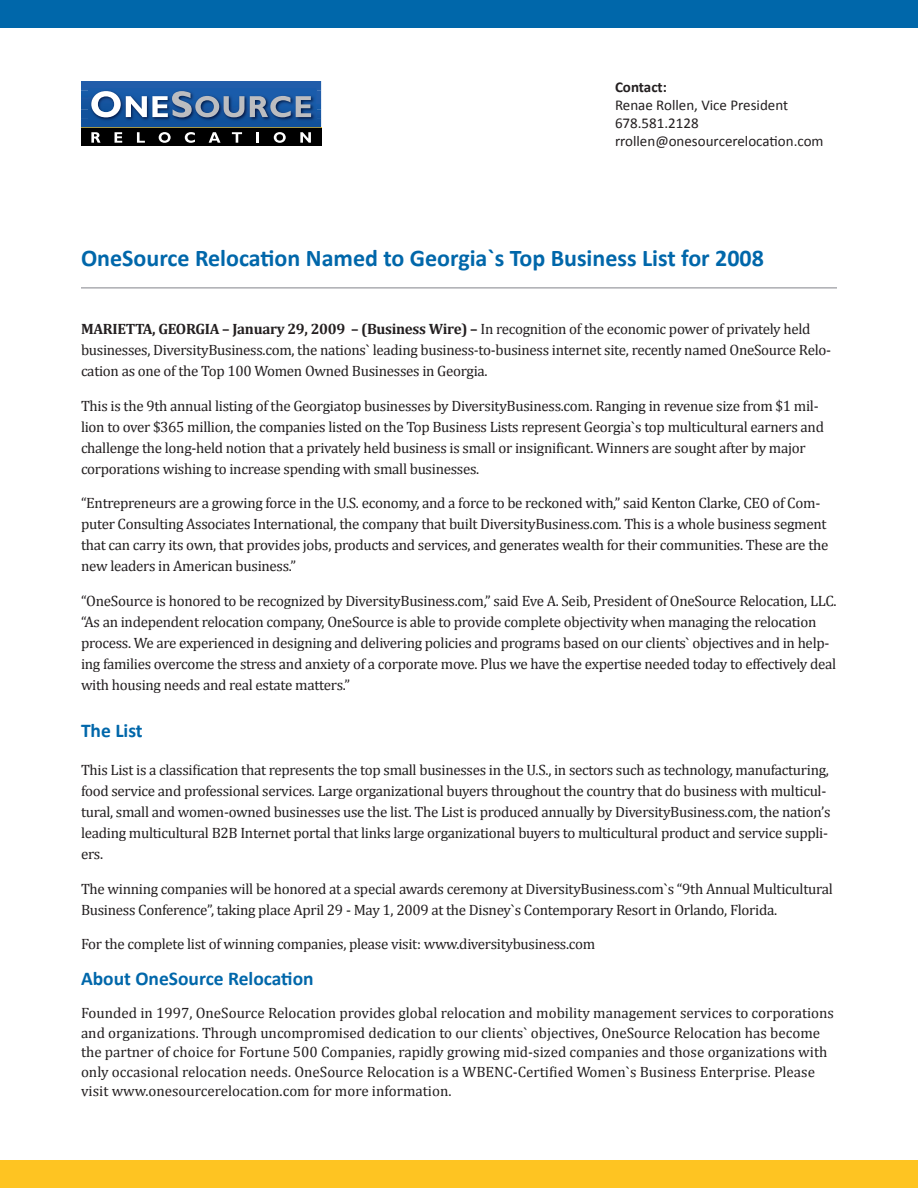
<style>
.page{position:relative;width:918px;height:1188px;background:#fff}
.page>*{position:absolute;margin:0;border:0;box-sizing:border-box;transform-origin:0 0}
.Headline{font:700 24px "Calibri";color:#0067aa}
.Paragraph{font:700 19.5px "Calibri";color:#0067aa}
.Heading{font:700 19.5px "Calibri";color:#0067aa}
.Paragraph-2{font:15px/21px "Cambria";letter-spacing:-.02em;color:#231f20}
.Paragraph-3{font:15px/19.5px "Cambria";color:#231f20}
.Info_Copy{font:15px/18px "Calibri";color:#231f20}
.s1{font-weight:700}
</style>
<div class="page">
<hr style="left:81px;top:287px;width:756px;height:2px;background:#acadb1">
<hr style="left:81px;top:127px;width:240px;height:1px;background:#f6bd16">
<img style="left:81px;top:81px;width:240px;height:46px">
<div style="left:81px;top:128px;width:240px;height:18px;background:#000"></div>
<img style="left:89px;top:88px;width:227px;height:35px">
<svg style="left:91px;top:91px;width:153px;height:26px"></svg>
<svg style="left:250px;top:96px;width:61px;height:21px"></svg>
<svg style="left:91px;top:132px;width:10px;height:11px"></svg>
<svg style="left:115px;top:132px;width:7px;height:11px"></svg>
<svg style="left:137px;top:132px;width:8px;height:11px"></svg>
<svg style="left:159px;top:132px;width:12px;height:11px"></svg>
<svg style="left:185px;top:132px;width:10px;height:11px"></svg>
<svg style="left:209px;top:132px;width:12px;height:11px"></svg>
<svg style="left:232px;top:132px;width:10px;height:11px"></svg>
<svg style="left:256px;top:132px;width:3px;height:11px"></svg>
<svg style="left:274px;top:132px;width:12px;height:11px"></svg>
<svg style="left:300px;top:132px;width:11px;height:11px"></svg>
<div style="left:0;top:0;width:918px;height:27px;background:#0067aa"></div>
<div style="left:0;top:1161px;width:918px;height:27px;background:#fec422"></div>
<p class="Info_Copy" style="left:615px;top:78px;width:210px"><span class="s1">Contact:<br></span>Renae Rollen, Vice President<br>678.581.2128 rrollen@onesourcerelocation.com</p>
<p class="Headline" style="left:81px;top:243px;width:684px">OneSource Relocation Named to Georgia`s Top Business List for 2008</p>
<p class="Paragraph-2" style="left:81px;top:319px;width:752px"><span class="s1">MARIETTA, GEORGIA – January 29, 2009 – (Business Wire) –</span> In recognition of the economic power of privately held businesses, DiversityBusiness.com, the nations` leading business-to-business internet site, recently named OneSource Relo&shy;cation as one of the Top 100 Women Owned Businesses in Georgia.</p>
<p class="Paragraph-2" style="left:81px;top:395px;width:744px">This is the 9th annual listing of the Georgiatop businesses by DiversityBusiness.com. Ranging in revenue size from $1 mil&shy;lion to over $365 million, the companies listed on the Top Business Lists represent Georgia`s top multicultural earners and challenge the long-held notion that a privately held business is small or insignificant. Winners are sought after by major corporations wishing to increase spending with small businesses.</p>
<p class="Paragraph-2" style="left:81px;top:493px;width:749px">“Entrepreneurs are a growing force in the U.S. economy, and a force to be reckoned with,” said Kenton Clarke, CEO of Com&shy;puter Consulting Associates International, the company that built DiversityBusiness.com. This is a whole business segment that can carry its own, that provides jobs, products and services, and generates wealth for their communities. These are the new leaders in American business.”</p>
<p class="Paragraph-2" style="left:81px;top:590px;width:757px">“OneSource is honored to be recognized by DiversityBusiness.com,” said Eve A. Seib, President of OneSource Relocation, LLC. “As an independent relocation company, OneSource is able to provide complete objectivity when managing the relocation process. We are experienced in designing and delivering policies and programs based on our clients` objectives and in help&shy;ing families overcome the stress and anxiety of a corporate move. Plus we have the expertise needed today to effectively deal with housing needs and real estate matters.”</p>
<p class="Heading" style="left:81px;top:718px;width:63px">The List</p>
<p class="Paragraph-2" style="left:81px;top:760px;width:751px">This List is a classification that represents the top small businesses in the U.S., in sectors such as technology, manufacturing, food service and professional services. Large organizational buyers throughout the country that do business with multicul&shy;tural, small and women-owned businesses use the list. The List is produced annually by DiversityBusiness.com, the nation’s leading multicultural B2B Internet portal that links large organizational buyers to multicultural product and service suppli&shy;ers.</p>
<p class="Paragraph-2" style="left:81px;top:878px;width:753px">The winning companies will be honored at a special awards ceremony at DiversityBusiness.com`s “9th Annual Multicultural<br>Business Conference”, taking place April 29 - May 1, 2009 at the Disney`s Contemporary Resort in Orlando, Florida.</p>
<p class="Paragraph-2" style="left:81px;top:934px;width:516px">For the complete list of winning companies, please visit: www.diversitybusiness.com</p>
<p class="Paragraph" style="left:81px;top:967px;width:234px">About OneSource Relocation</p>
<p class="Paragraph-3" style="left:81px;top:1003px;width:755px">Founded in 1997, OneSource Relocation provides global relocation and mobility management services to corporations and organizations. Through uncompromised dedication to our clients` objectives, OneSource Relocation has become the partner of choice for Fortune 500 Companies, rapidly growing mid-sized companies and those organizations with only occasional relocation needs. OneSource Relocation is a WBENC-Certified Women`s Business Enterprise. Please visit www.onesourcerelocation.com for more information.</p>
</div>
